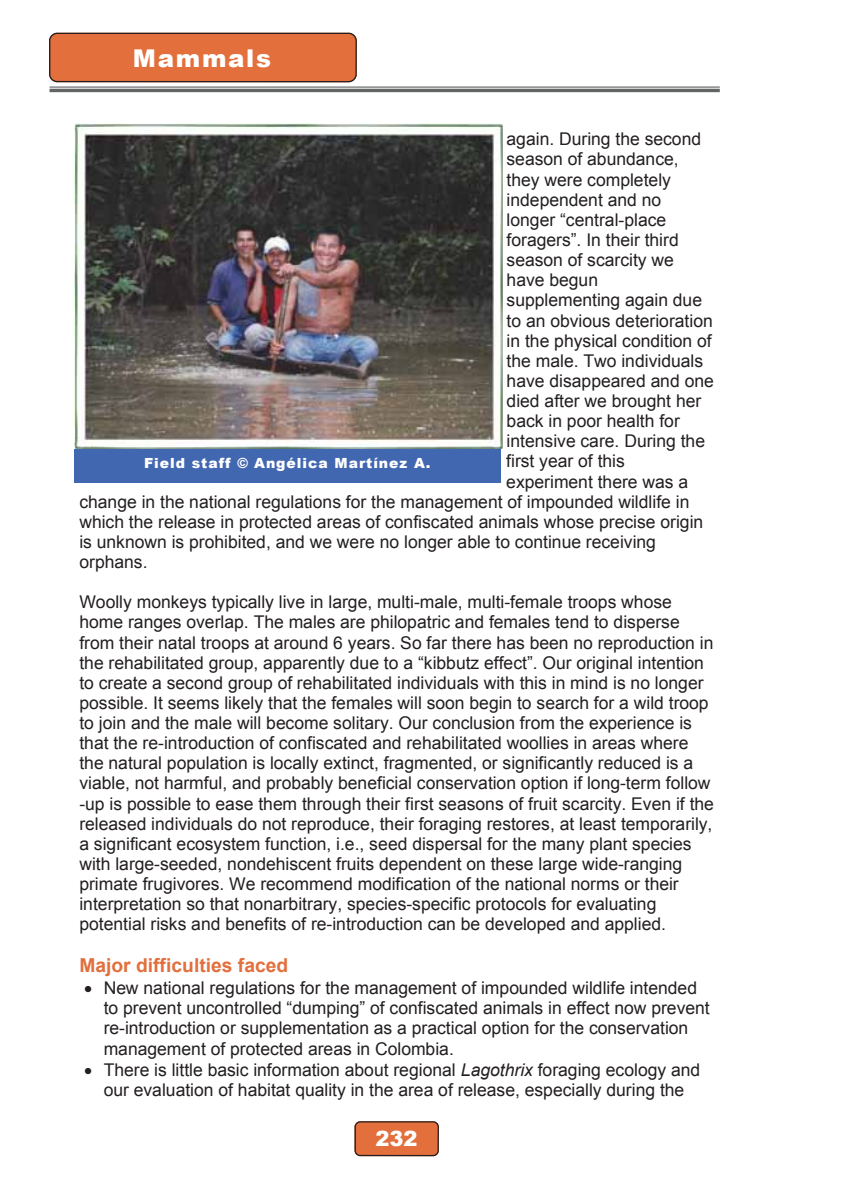
<style>
.page{position:relative;width:844px;height:1191px;background:#fff}
.page>*{position:absolute;margin:0;border:0;box-sizing:border-box;transform-origin:0 0}
.t1{font:900 24.5px "Arial";letter-spacing:.07em;color:#fff}
.t2{font:900 21px "Arial";color:#fff}
.t3{font:700 19.25px "Arial";color:#e26f3c}
.t4{font:17.5px/20.1px "Arial";color:#231f20}
.t5{font:900 14px "Arial";letter-spacing:.07em;color:#fff}
.s1{font-style:italic}
</style>
<div class="page">
<hr style="left:50px;top:86px;width:669px;height:2px;background:#636466">
<hr style="left:50px;top:89px;width:669px;height:3px;background:#636466">
<svg style="left:354px;top:1121px;width:85px;height:35px;background:#d0693c"></svg>
<div style="left:49px;top:33px;width:308px;height:49px;background:#e26f3c"></div>
<div style="left:74px;top:448px;width:427px;height:35px;background:#4267b1"></div>
<img style="left:74px;top:124px;width:428px;height:325px">
<h1 class="t1" style="left:133px;top:40px;width:140px">Mammals</h1>
<p class="t4" style="left:506px;top:129px;width:196px">again. During the second</p>
<p class="t4" style="left:506px;top:149px;width:174px">season of abundance,</p>
<p class="t4" style="left:506px;top:169px;width:166px">they were completely</p>
<p class="t4" style="left:506px;top:190px;width:156px">independent and no</p>
<p class="t4" style="left:506px;top:210px;width:161px">longer “central-place</p>
<p class="t4" style="left:506px;top:230px;width:174px">foragers”. In their third</p>
<p class="t4" style="left:506px;top:250px;width:169px">season of scarcity we</p>
<p class="t4" style="left:506px;top:270px;width:93px">have begun</p>
<p class="t4" style="left:506px;top:290px;width:197px">supplementing again due</p>
<p class="t4" style="left:506px;top:310px;width:208px">to an obvious deterioration</p>
<p class="t4" style="left:506px;top:330px;width:207px">in the physical condition of</p>
<p class="t4" style="left:506px;top:350px;width:198px">the male. Two individuals</p>
<p class="t4" style="left:506px;top:371px;width:209px">have disappeared and one</p>
<p class="t4" style="left:506px;top:391px;width:196px">died after we brought her</p>
<p class="t4" style="left:506px;top:411px;width:175px">back in poor health for</p>
<p class="t4" style="left:506px;top:431px;width:200px">intensive care. During the</p>
<p class="t4" style="left:506px;top:451px;width:120px">first year of this</p>
<p class="t4" style="left:506px;top:471px;width:183px">experiment there was a</p>
<p class="t4" style="left:79px;top:491px;width:611px">change in the national regulations for the management of impounded wildlife in</p>
<p class="t4" style="left:79px;top:511px;width:625px">which the release in protected areas of confiscated animals whose precise origin</p>
<p class="t4" style="left:79px;top:532px;width:578px">is unknown is prohibited, and we were no longer able to continue receiving</p>
<p class="t4" style="left:79px;top:552px;width:70px">orphans.</p>
<p class="t4" style="left:79px;top:592px;width:636px">Woolly monkeys typically live in large, multi-male, multi-female troops whose home ranges overlap. The males are philopatric and females tend to disperse from their natal troops at around 6 years. So far there has been no reproduction in the rehabilitated group, apparently due to a “kibbutz effect”. Our original intention to create a second group of rehabilitated individuals with this in mind is no longer possible. It seems likely that the females will soon begin to search for a wild troop to join and the male will become solitary. Our conclusion from the experience is that the re-introduction of confiscated and rehabilitated woollies in areas where the natural population is locally extinct, fragmented, or significantly reduced is a viable, not harmful, and probably beneficial conservation option if long-term follow -up is possible to ease them through their first seasons of fruit scarcity. Even if the released individuals do not reproduce, their foraging restores, at least temporarily, a significant ecosystem function, i.e., seed dispersal for the many plant species with large-seeded, nondehiscent fruits dependent on these large wide-ranging primate frugivores. We recommend modification of the national norms or their interpretation so that nonarbitrary, species-specific protocols for evaluating potential risks and benefits of re-introduction can be developed and applied.</p>
<p class="t3" style="left:79px;top:955px;width:210px">Major difficulties faced</p>
<p class="t4" style="left:104px;top:978px;width:607px">New national regulations for the management of impounded wildlife intended to prevent uncontrolled “dumping” of confiscated animals in effect now prevent re-introduction or supplementation as a practical option for the conservation management of protected areas in Colombia.<br>There is little basic information about regional <span class="s1">Lagothrix</span> foraging ecology and our evaluation of habitat quality in the area of release, especially during the</p>
<p class="t5" style="left:144px;top:453px;width:288px">Field staff © Angélica Martínez A.</p>
<p class="t2" style="left:375px;top:1123px;width:43px">232</p>
</div>
